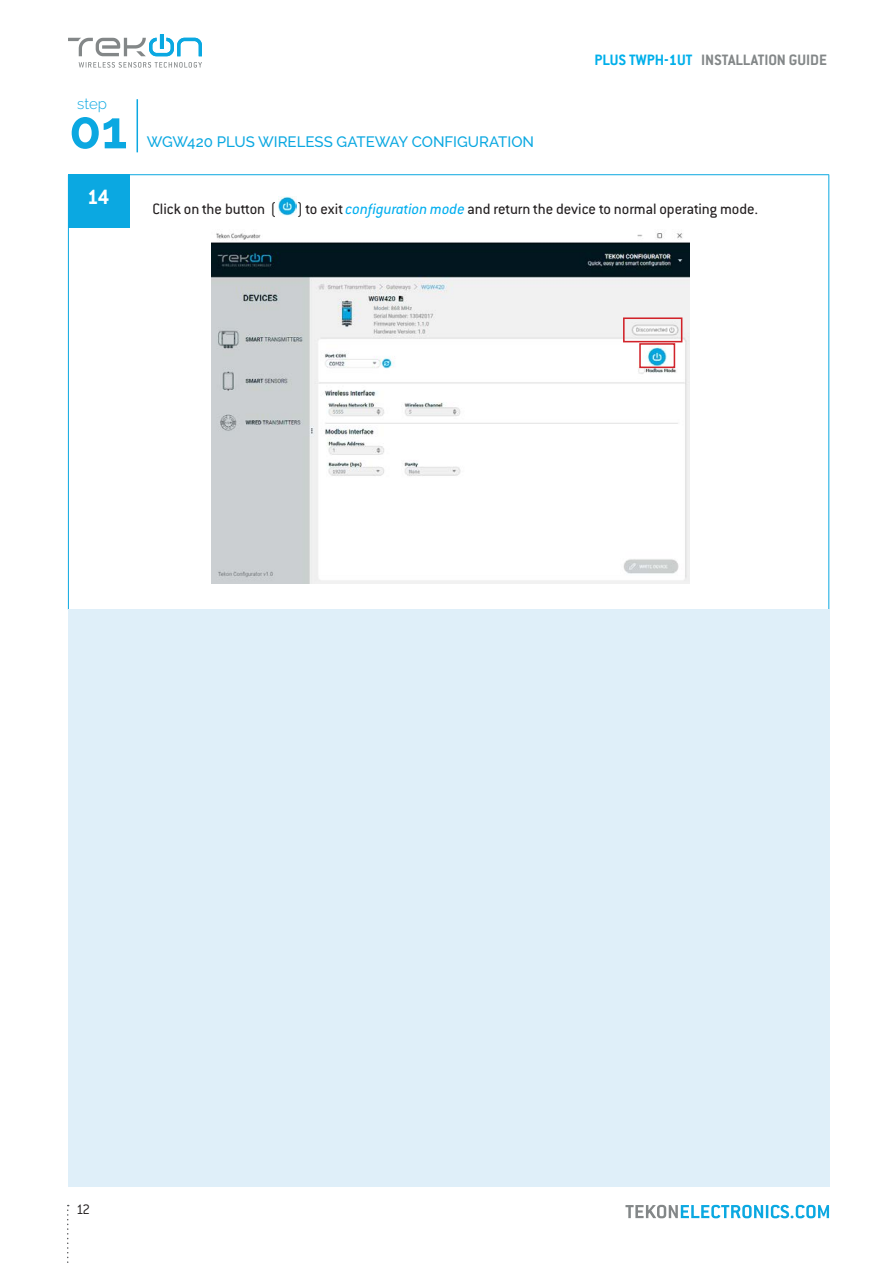
<style>
.page{position:relative;width:893px;height:1263px;background:#fff}
.page>*{position:absolute;margin:0;border:0;box-sizing:border-box;transform-origin:0 0}
.t1{font:700 52.5px "Raleway";color:#0ba8e1}
.t2{font:700 22.5px "Conduit ITC";color:#fff}
.textos{font:16.5px "Conduit ITC Pro";color:#231f20}
.t3{font:700 16.5px "Conduit ITC Pro";color:#838788}
.t4{font:500 15px "Raleway";color:#0ba8e1}
.t5{font:300 15px "Raleway";color:#0ba8e1}
.t6{font:300 15px "Conduit ITC";color:#231f20}
.s1{color:#00afea}
.s2{font-family:"Conduit ITC";font-weight:300}
.s3{font-style:italic;color:#00aeef}
</style>
<div class="page">
<svg style="left:625px;top:1205px;width:204px;height:13px"></svg>
<svg style="left:67px;top:1205px;width:2px;height:58px"></svg>
<svg style="left:68px;top:34px;width:134px;height:22px"></svg>
<svg style="left:79px;top:62px;width:123px;height:6px"></svg>
<hr style="left:137px;top:99px;width:1px;height:53px;background:#0ba8e1">
<hr style="left:68px;top:174px;width:761px;height:1px;background:#0ba8e1">
<hr style="left:68px;top:175px;width:1px;height:435px;background:#0ba8e1">
<hr style="left:828px;top:175px;width:1px;height:435px;background:#0ba8e1">
<div style="left:68px;top:174px;width:62px;height:53px;background:#0ba8e1"></div>
<img style="left:279px;top:197px;width:17px;height:18px">
<img style="left:212px;top:233px;width:478px;height:351px">
<div style="left:623px;top:317px;width:59px;height:25px;border:2px solid #d1232a"></div>
<div style="left:639px;top:343px;width:36px;height:25px;border:2px solid #d1232a"></div>
<div style="left:68px;top:609px;width:761px;height:577px;background:#dfeff9"></div>
<p class="t5" style="left:77px;top:95px;width:31px">step</p>
<h1 class="t1" style="left:69px;top:100px;width:60px">01</h1>
<p class="t2" style="left:87px;top:184px;width:23px">14</p>
<p class="t4" style="left:147px;top:133px;width:389px">WGW420 PLUS WIRELESS GATEWAY CONFIGURATION</p>
<p class="t3" style="left:595px;top:51px;width:234px"><span class="s1">PLUS TWPH-1UT</span> INSTALLATION GUIDE</p>
<p class="textos" style="left:152px;top:199px;width:607px">Click on the button <span class="s2">( )</span> to exit <span class="s3">configuration mode</span> and return the device to normal operating mode.</p>
<p class="t6" style="left:76px;top:1201px;width:15px">12</p>
</div>
